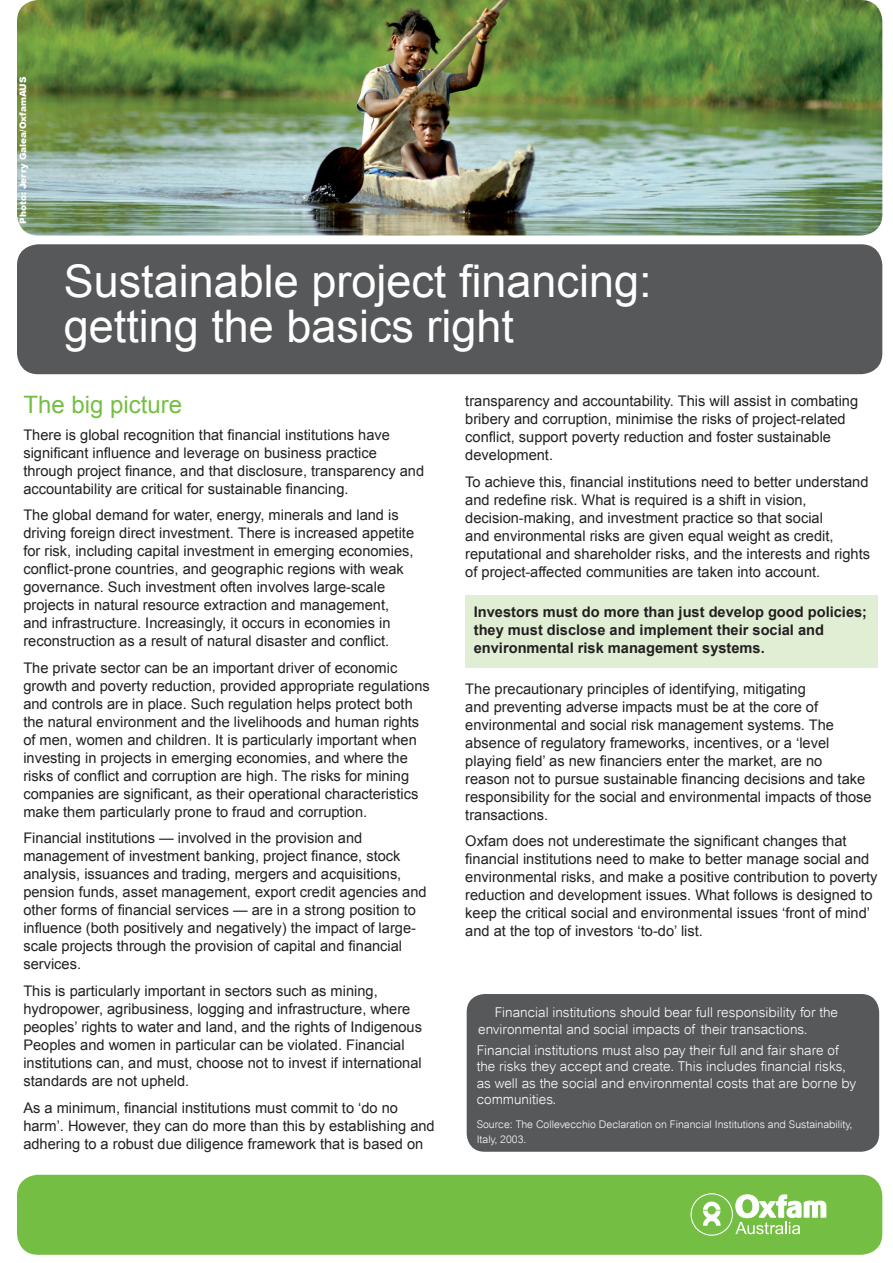
<style>
.page{position:relative;width:893px;height:1263px;background:#fff}
.page>*{position:absolute;margin:0;border:0;box-sizing:border-box;transform-origin:0 0}
.t1{font:45px/45px "Arial";color:#fff}
.t2{font:24px "Arial";color:#74bf43}
.t3{font:14.7px/18px "Arial";color:#231f20}
.t4{font:700 14.7px/18px "Arial";color:#231f20}
.t5{font:300 13.5px/16.5px "Arial";color:#fff}
.t6{font:300 10.5px/15px "Arial";color:#fff}
.t7{font:900 9px "Arial";color:#fff}
</style>
<div class="page">
<img style="left:17px;top:0;width:865px;height:235px">
<div style="left:17px;top:244px;width:865px;height:130px;background:#57585a;border-radius:21px"></div>
<div style="left:17px;top:1175px;width:865px;height:80px;background:#74bf43;border-radius:21px"></div>
<svg style="left:690px;top:1193px;width:136px;height:43px"></svg>
<div style="left:467px;top:994px;width:412px;height:158px;background:#57585a;border-radius:18px"></div>
<div style="left:465px;top:595px;width:413px;height:73px;background:#e0eed4"></div>
<p class="t7" style="left:16px;top:224px;width:149px;rotate:-90deg">Photo: Jerry Galea/OxfamAUS</p>
<h1 class="t1" style="left:64px;top:260px;width:589px">Sustainable project financing: getting the basics right</h1>
<h2 class="t2" style="left:23px;top:389px;width:160px">The big picture</h2>
<p class="t3" style="left:23px;top:426px;width:402px">There is global recognition that financial institutions have significant influence and leverage on business practice through project finance, and that disclosure, transparency and accountability are critical for sustainable financing.</p>
<p class="t3" style="left:23px;top:506px;width:392px">The global demand for water, energy, minerals and land is driving foreign direct investment. There is increased appetite for risk, including capital investment in emerging economies, conflict-prone countries, and geographic regions with weak governance. Such investment often involves large-scale projects in natural resource extraction and management, and infrastructure. Increasingly, it occurs in economies in reconstruction as a result of natural disaster and conflict.</p>
<p class="t3" style="left:23px;top:659px;width:408px">The private sector can be an important driver of economic growth and poverty reduction, provided appropriate regulations and controls are in place. Such regulation helps protect both the natural environment and the livelihoods and human rights of men, women and children. It is particularly important when investing in projects in emerging economies, and where the risks of conflict and corruption are high. The risks for mining companies are significant, as their operational characteristics make them particularly prone to fraud and corruption.</p>
<p class="t3" style="left:23px;top:829px;width:405px">Financial institutions — involved in the provision and management of investment banking, project finance, stock analysis, issuances and trading, mergers and acquisitions, pension funds, asset management, export credit agencies and other forms of financial services — are in a strong position to influence (both positively and negatively) the impact of large&shy;scale projects through the provision of capital and financial services.</p>
<p class="t3" style="left:23px;top:982px;width:400px">This is particularly important in sectors such as mining, hydropower, agribusiness, logging and infrastructure, where peoples’ rights to water and land, and the rights of Indigenous Peoples and women in particular can be violated. Financial institutions can, and must, choose not to invest if international standards are not upheld.</p>
<p class="t3" style="left:23px;top:1098px;width:413px">As a minimum, financial institutions must commit to ‘do no harm’. However, they can do more than this by establishing and adhering to a robust due diligence framework that is based on</p>
<p class="t3" style="left:465px;top:392px;width:394px">transparency and accountability. This will assist in combating bribery and corruption, minimise the risks of project-related conflict, support poverty reduction and foster sustainable development.</p>
<p class="t3" style="left:465px;top:473px;width:406px">To achieve this, financial institutions need to better understand and redefine risk. What is required is a shift in vision, decision-making, and investment practice so that social<br>and environmental risks are given equal weight as credit, reputational and shareholder risks, and the interests and rights of project-affected communities are taken into account.</p>
<p class="t4" style="left:474px;top:603px;width:395px">Investors must do more than just develop good policies; they must disclose and implement their social and environmental risk management systems.</p>
<p class="t3" style="left:465px;top:679px;width:408px">The precautionary principles of identifying, mitigating<br>and preventing adverse impacts must be at the core of environmental and social risk management systems. The absence of regulatory frameworks, incentives, or a ‘level playing field’ as new financiers enter the market, are no<br>reason not to pursue sustainable financing decisions and take responsibility for the social and environmental impacts of those transactions.</p>
<p class="t3" style="left:465px;top:832px;width:414px">Oxfam does not underestimate the significant changes that financial institutions need to make to better manage social and environmental risks, and make a positive contribution to poverty reduction and development issues. What follows is designed to keep the critical social and environmental issues ‘front of mind’ and at the top of investors ‘to-do’ list.</p>
<p class="t5" style="left:478px;top:1004px;width:361px;text-indent:16px">Financial institutions should bear full responsibility for the environmental and social impacts of their transactions.</p>
<p class="t5" style="left:477px;top:1041px;width:381px">Financial institutions must also pay their full and fair share of the risks they accept and create. This includes financial risks, as well as the social and environmental costs that are borne by communities.</p>
<p class="t6" style="left:477px;top:1116px;width:377px">Source: The Collevecchio Declaration on Financial Institutions and Sustainability,<br>Italy, 2003.</p>
</div>
